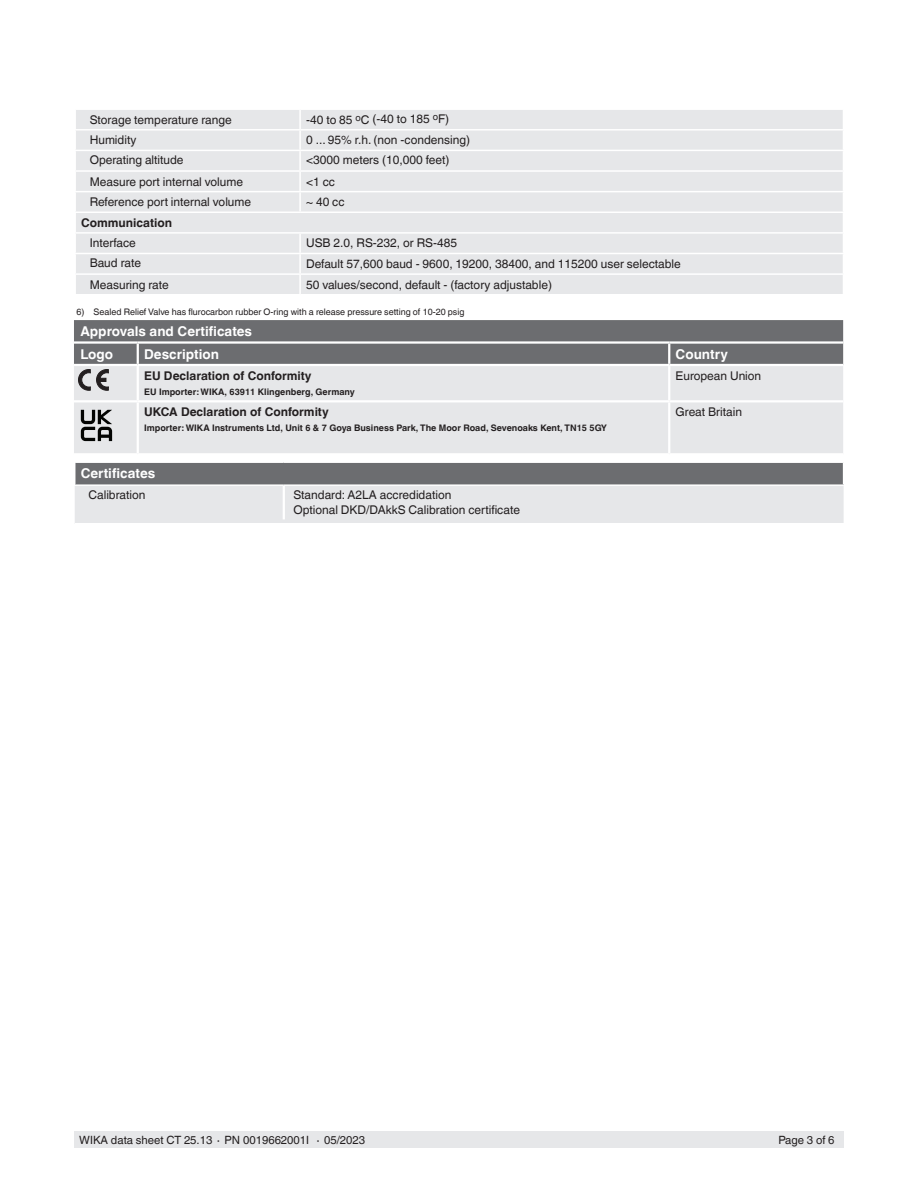
<style>
.page{position:relative;width:918px;height:1188px;background:#fff}
.page>*{position:absolute;margin:0;border:0;box-sizing:border-box;transform-origin:0 0}
.t1{font:700 13.5px/22.5px "Helvetica World";color:#fff}
.t2{font:12px/15px "Helvetica World";color:#231f20}
.t3{font:700 12px "Helvetica World";color:#231f20}
.t4{font:11.4px "Helvetica World";color:#231f20}
.t5{font:700 9px "Helvetica World";color:#231f20}
.t6{font:9px "Helvetica World";color:#231f20}
</style>
<div class="page">
<div style="left:74px;top:1132px;width:770px;height:16px;background:#e6e7e9"></div>
<div style="left:74px;top:390px;width:769px;height:63px;background:#e6e7e9"></div>
<hr style="left:669px;top:400px;width:174px;height:2px;background:#fff">
<hr style="left:138px;top:400px;width:531px;height:2px;background:#fff">
<hr style="left:668px;top:366px;width:2px;height:34px;background:#fff">
<hr style="left:668px;top:402px;width:2px;height:51px;background:#fff">
<hr style="left:137px;top:366px;width:2px;height:34px;background:#fff">
<hr style="left:74px;top:400px;width:64px;height:2px;background:#fff">
<hr style="left:137px;top:402px;width:2px;height:51px;background:#fff">
<svg style="left:81px;top:410px;width:31px;height:31px"></svg>
<svg style="left:75px;top:463px;width:769px;height:60px;background:#b9babd"></svg>
<hr style="left:74px;top:484px;width:210px;height:2px;background:#fff">
<hr style="left:284px;top:484px;width:560px;height:2px;background:#fff">
<hr style="left:283px;top:486px;width:2px;height:33px;background:#fff">
<svg style="left:74px;top:320px;width:769px;height:70px;background:#9e9fa1"></svg>
<div style="left:76px;top:110px;width:767px;height:184px;background:#e6e7e9"></div>
<hr style="left:74px;top:129px;width:226px;height:2px;background:#fff">
<hr style="left:300px;top:129px;width:544px;height:2px;background:#fff">
<hr style="left:74px;top:150px;width:226px;height:1px;background:#fff">
<hr style="left:300px;top:150px;width:544px;height:1px;background:#fff">
<hr style="left:74px;top:212px;width:226px;height:1px;background:#fff">
<hr style="left:300px;top:212px;width:544px;height:1px;background:#fff">
<svg style="left:299px;top:110px;width:2px;height:81px"></svg>
<hr style="left:299px;top:192px;width:2px;height:20px;background:#fff">
<svg style="left:299px;top:234px;width:2px;height:60px"></svg>
<hr style="left:74px;top:170px;width:226px;height:2px;background:#fff">
<hr style="left:300px;top:170px;width:544px;height:2px;background:#fff">
<hr style="left:74px;top:191px;width:226px;height:1px;background:#fff">
<hr style="left:300px;top:191px;width:544px;height:1px;background:#fff">
<hr style="left:74px;top:232px;width:226px;height:2px;background:#fff">
<hr style="left:300px;top:232px;width:544px;height:2px;background:#fff">
<hr style="left:74px;top:253px;width:226px;height:1px;background:#fff">
<hr style="left:300px;top:253px;width:544px;height:1px;background:#fff">
<hr style="left:74px;top:273px;width:226px;height:2px;background:#fff">
<hr style="left:300px;top:273px;width:544px;height:2px;background:#fff">
<p class="t2" style="left:90px;top:112px;width:144px">Storage temperature range</p>
<p class="t2" style="left:306px;top:111px;width:145px">-40 to 85 <sup>o</sup>C (-40 to 185 <sup>o</sup>F)</p>
<p class="t2" style="left:90px;top:132px;width:48px">Humidity</p>
<p class="t2" style="left:306px;top:132px;width:166px">0 ... 95% r.h. (non -condensing)</p>
<p class="t2" style="left:90px;top:153px;width:95px">Operating altitude</p>
<p class="t2" style="left:306px;top:153px;width:145px">&lt;3000 meters (10,000 feet)</p>
<p class="t2" style="left:90px;top:174px;width:155px">Measure port internal volume</p>
<p class="t2" style="left:306px;top:174px;width:30px">&lt;1 cc</p>
<p class="t2" style="left:90px;top:195px;width:163px">Reference port internal volume</p>
<p class="t2" style="left:306px;top:195px;width:40px">~ 40 cc</p>
<p class="t3" style="left:81px;top:216px;width:93px">Communication</p>
<p class="t2" style="left:90px;top:236px;width:48px">Interface</p>
<p class="t2" style="left:306px;top:236px;width:153px">USB 2.0, RS-232, or RS-485</p>
<p class="t2" style="left:90px;top:256px;width:53px">Baud rate</p>
<p class="t2" style="left:306px;top:256px;width:376px">Default 57,600 baud - 9600, 19200, 38400, and 115200 user selectable</p>
<p class="t2" style="left:90px;top:277px;width:81px">Measuring rate</p>
<p class="t2" style="left:306px;top:277px;width:247px">50 values/second, default - (factory adjustable)</p>
<p class="t6" style="left:77px;top:306px;width:389px">6) Sealed Relief Valve has flurocarbon rubber O-ring with a release pressure setting of 10-20 psig</p>
<p class="t1" style="left:80px;top:320px;width:173px">Approvals and Certificates<br>Logo</p>
<p class="t1" style="left:144px;top:343px;width:76px">Description</p>
<p class="t1" style="left:676px;top:343px;width:54px">Country</p>
<p class="t3" style="left:144px;top:369px;width:169px">EU Declaration of Conformity</p>
<p class="t5" style="left:144px;top:387px;width:212px">EU Importer: WIKA, 63911 Klingenberg, Germany</p>
<p class="t2" style="left:676px;top:368px;width:87px">European Union</p>
<p class="t3" style="left:144px;top:405px;width:186px">UKCA Declaration of Conformity</p>
<p class="t5" style="left:144px;top:423px;width:464px">Importer: WIKA Instruments Ltd, Unit 6 &amp; 7 Goya Business Park, The Moor Road, Sevenoaks Kent, TN15 5GY</p>
<p class="t1" style="left:81px;top:462px;width:76px">Certificates</p>
<p class="t2" style="left:89px;top:487px;width:58px">Calibration</p>
<p class="t2" style="left:293px;top:487px;width:228px">Standard: A2LA accredidation<br>Optional DKD/DAkkS Calibration certificate</p>
<p class="t2" style="left:676px;top:405px;width:68px">Great Britain</p>
<p class="t4" style="left:79px;top:1133px;width:288px">WIKA data sheet CT 25.13 ∙ PN 0019662001I ∙ 05/2023</p>
<p class="t4" style="left:778px;top:1133px;width:58px">Page 3 of 6</p>
</div>
